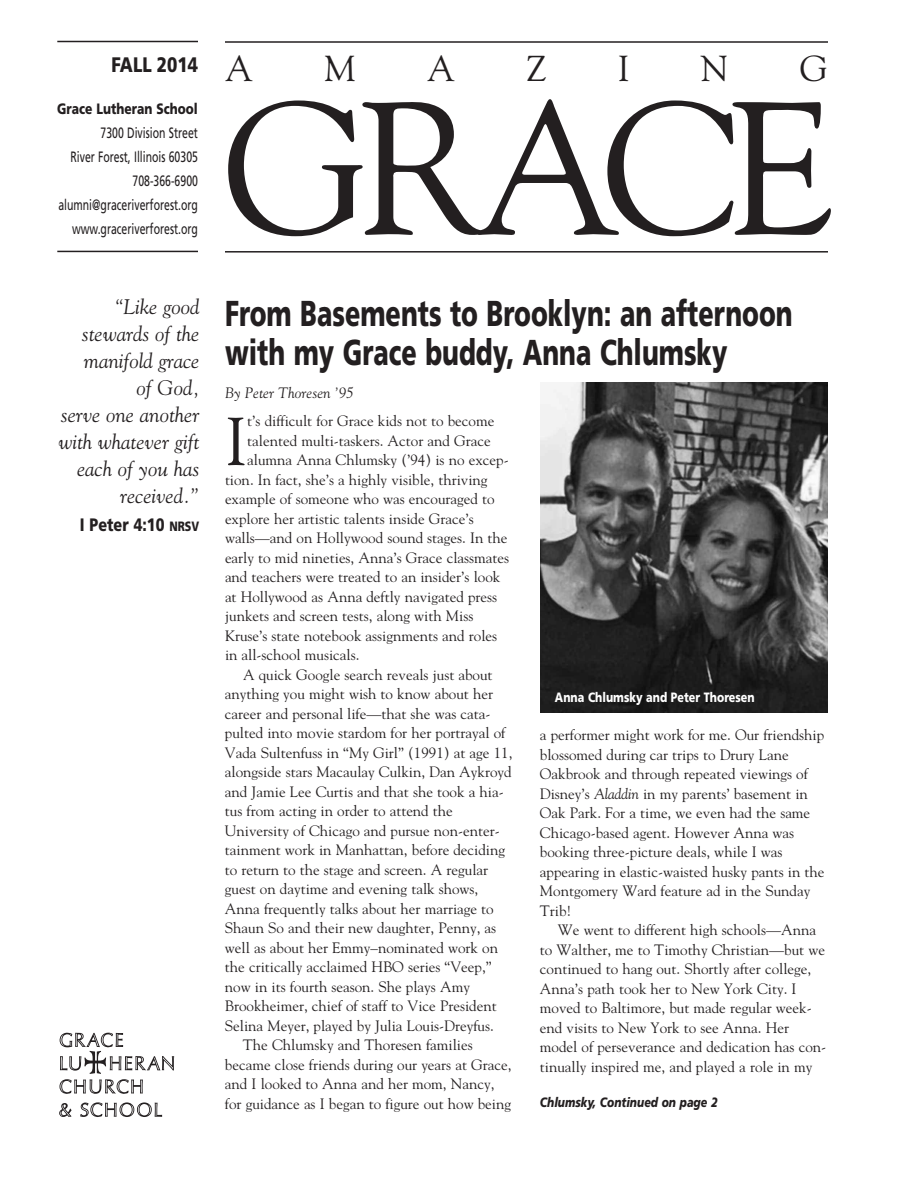
<style>
.page{position:relative;width:918px;height:1188px;background:#fff}
.page>*{position:absolute;margin:0;border:0;box-sizing:border-box;transform-origin:0 0}
.t1{font:187.5px "Goudy Std";letter-spacing:-.05em;color:#231f20}
.t2{font:67.35px "Goudy Std";color:#231f20}
.t3{font:900 36px/39px "Frutiger";color:#231f20;scale:.7 1}
.t4{font:36px "Goudy Std";color:#231f20}
.t5{font:italic 21px/27px "Goudy";color:#231f20;text-align:right}
.t6{font:900 21px "Frutiger";color:#231f20;scale:.8 1}
.t7{font:900 18px "Frutiger";color:#231f20;scale:.8 1}
.t8{font:15px/19.5px "Goudy Std";color:#231f20}
.t9{font:15px/24px "Frutiger";color:#231f20;text-align:right;scale:.7 1}
.t10{font:900 15px "Frutiger";color:#231f20;scale:.8 1}
.t11{font:italic 15px "Goudy";color:#231f20}
.t12{font:900 13.5px "Frutiger";color:#fff;scale:.8 1}
.t13{font:italic 900 13.5px "Frutiger";color:#231f20;scale:.8 1}
.s1{font-family:"Goudy Std";font-weight:400;font-size:36px}
.s2{font-size:13.5px}
.s3{font-family:"Goudy";font-style:italic}
</style>
<div class="page">
<hr style="left:225px;top:41px;width:603px;height:2px;background:#231f20">
<hr style="left:225px;top:251px;width:603px;height:2px;background:#231f20">
<hr style="left:57px;top:251px;width:141px;height:1px;background:#231f20">
<svg style="left:59px;top:1103px;width:13px;height:14px"></svg>
<svg style="left:80px;top:1102px;width:82px;height:15px"></svg>
<svg style="left:59px;top:1033px;width:115px;height:61px"></svg>
<hr style="left:57px;top:41px;width:141px;height:1px;background:#231f20">
<img style="left:540px;top:382px;width:288px;height:330px">
<h3 class="t6" style="left:112px;top:57px;width:178px">FALL 2014 <span class="s1">A</span></h3>
<h3 class="t4" style="left:324px;top:47px;width:34px">M</h3>
<h3 class="t4" style="left:427px;top:47px;width:30px">A</h3>
<h3 class="t4" style="left:526px;top:47px;width:22px">Z</h3>
<h3 class="t4" style="left:618px;top:47px;width:13px">I</h3>
<h3 class="t4" style="left:701px;top:47px;width:30px">N</h3>
<h3 class="t4" style="left:800px;top:47px;width:30px">G</h3>
<p class="t10" style="left:57px;top:103px;width:177px">Grace Lutheran School</p>
<p class="t9" style="left:58px;top:122px;width:201px">7300 Division Street<br>River Forest, Illinois 60305<br>708-366-6900 alumni@graceriverforest.org www.graceriverforest.org</p>
<h1 class="t1" style="left:224px;top:60px;width:611px">GRACE</h1>
<h3 class="t5" style="left:58px;top:293px;width:143px">“Like good stewards of the manifold grace<br>of God,<br>serve one another with whatever gift each of you has received.”</h3>
<p class="t7" style="left:80px;top:518px;width:151px">I Peter 4:10 <span class="s2">NRSV</span></p>
<h3 class="t3" style="left:225px;top:297px;width:813px">From Basements to Brooklyn: an afternoon with my Grace buddy, Anna Chlumsky</h3>
<p class="t11" style="left:225px;top:384px;width:130px">By Peter Thoresen ’95</p>
<h2 class="t2" style="left:225px;top:402px;width:24px">I</h2>
<p class="t8" style="left:247px;top:411px;width:249px">t’s difficult for Grace kids not to become</p>
<p class="t8" style="left:247px;top:431px;width:245px">talented multi-taskers. Actor and Grace</p>
<p class="t8" style="left:247px;top:450px;width:263px">alumna Anna Chlumsky (’94) is no excep-</p>
<p class="t8" style="left:225px;top:470px;width:264px">tion. In fact, she’s a highly visible, thriving</p>
<p class="t8" style="left:225px;top:489px;width:271px">example of someone who was encouraged to</p>
<p class="t8" style="left:225px;top:509px;width:250px">explore her artistic talents inside Grace’s</p>
<p class="t8" style="left:225px;top:528px;width:284px">walls—and on Hollywood sound stages. In the</p>
<p class="t8" style="left:225px;top:548px;width:286px">early to mid nineties, Anna’s Grace classmates</p>
<p class="t8" style="left:225px;top:567px;width:277px">and teachers were treated to an insider’s look</p>
<p class="t8" style="left:225px;top:587px;width:274px">at Hollywood as Anna deftly navigated press</p>
<p class="t8" style="left:225px;top:606px;width:250px">junkets and screen tests, along with Miss</p>
<p class="t8" style="left:225px;top:626px;width:274px">Kruse’s state notebook assignments and roles</p>
<p class="t8" style="left:225px;top:645px;width:136px">in all-school musicals.</p>
<p class="t8" style="left:243px;top:665px;width:251px">A quick Google search reveals just about</p>
<p class="t8" style="left:225px;top:684px;width:270px">anything you might wish to know about her</p>
<p class="t8" style="left:225px;top:704px;width:267px">career and personal life—that she was cata-</p>
<p class="t8" style="left:225px;top:723px;width:282px">pulted into movie stardom for her portrayal of</p>
<p class="t8" style="left:225px;top:743px;width:289px">Vada Sultenfuss in “My Girl” (1991) at age 11,</p>
<p class="t8" style="left:225px;top:762px;width:288px">alongside stars Macaulay Culkin, Dan Aykroyd</p>
<p class="t8" style="left:225px;top:782px;width:280px">and Jamie Lee Curtis and that she took a hia-</p>
<p class="t8" style="left:225px;top:801px;width:229px">tus from acting in order to attend the</p>
<p class="t8" style="left:225px;top:821px;width:276px">University of Chicago and pursue non-enter-</p>
<p class="t8" style="left:225px;top:840px;width:282px">tainment work in Manhattan, before deciding</p>
<p class="t8" style="left:225px;top:860px;width:265px">to return to the stage and screen. A regular</p>
<p class="t8" style="left:225px;top:879px;width:255px">guest on daytime and evening talk shows,</p>
<p class="t8" style="left:225px;top:899px;width:270px">Anna frequently talks about her marriage to</p>
<p class="t8" style="left:225px;top:918px;width:273px">Shaun So and their new daughter, Penny, as</p>
<p class="t8" style="left:225px;top:938px;width:275px">well as about her Emmy–nominated work on</p>
<p class="t8" style="left:225px;top:957px;width:268px">the critically acclaimed HBO series “Veep,”</p>
<p class="t8" style="left:225px;top:977px;width:247px">now in its fourth season. She plays Amy</p>
<p class="t8" style="left:225px;top:996px;width:273px">Brookheimer, chief of staff to Vice President</p>
<p class="t8" style="left:225px;top:1016px;width:270px">Selina Meyer, played by Julia Louis-Dreyfus.</p>
<p class="t8" style="left:243px;top:1035px;width:231px">The Chlumsky and Thoresen families</p>
<p class="t8" style="left:225px;top:1055px;width:288px">became close friends during our years at Grace,</p>
<p class="t8" style="left:225px;top:1074px;width:271px">and I looked to Anna and her mom, Nancy,</p>
<p class="t8" style="left:225px;top:1094px;width:288px">for guidance as I began to figure out how being</p>
<p class="t12" style="left:555px;top:692px;width:251px">Anna Chlumsky and Peter Thoresen</p>
<p class="t8" style="left:540px;top:725px;width:286px">a performer might work for me. Our friendship blossomed during car trips to Drury Lane Oakbrook and through repeated viewings of Disney’s <span class="s3">Aladdin</span> in my parents’ basement in Oak Park. For a time, we even had the same Chicago-based agent. However Anna was booking three-picture deals, while I was appearing in elastic-waisted husky pants in the Montgomery Ward feature ad in the Sunday Trib!</p>
<p class="t8" style="left:540px;top:920px;width:288px;text-indent:18px">We went to different high schools—Anna to Walther, me to Timothy Christian—but we continued to hang out. Shortly after college, Anna’s path took her to New York City. I moved to Baltimore, but made regular week&shy;end visits to New York to see Anna. Her model of perseverance and dedication has con&shy;tinually inspired me, and played a role in my</p>
<p class="t13" style="left:540px;top:1097px;width:224px">Chlumsky, Continued on page 2</p>
</div>
